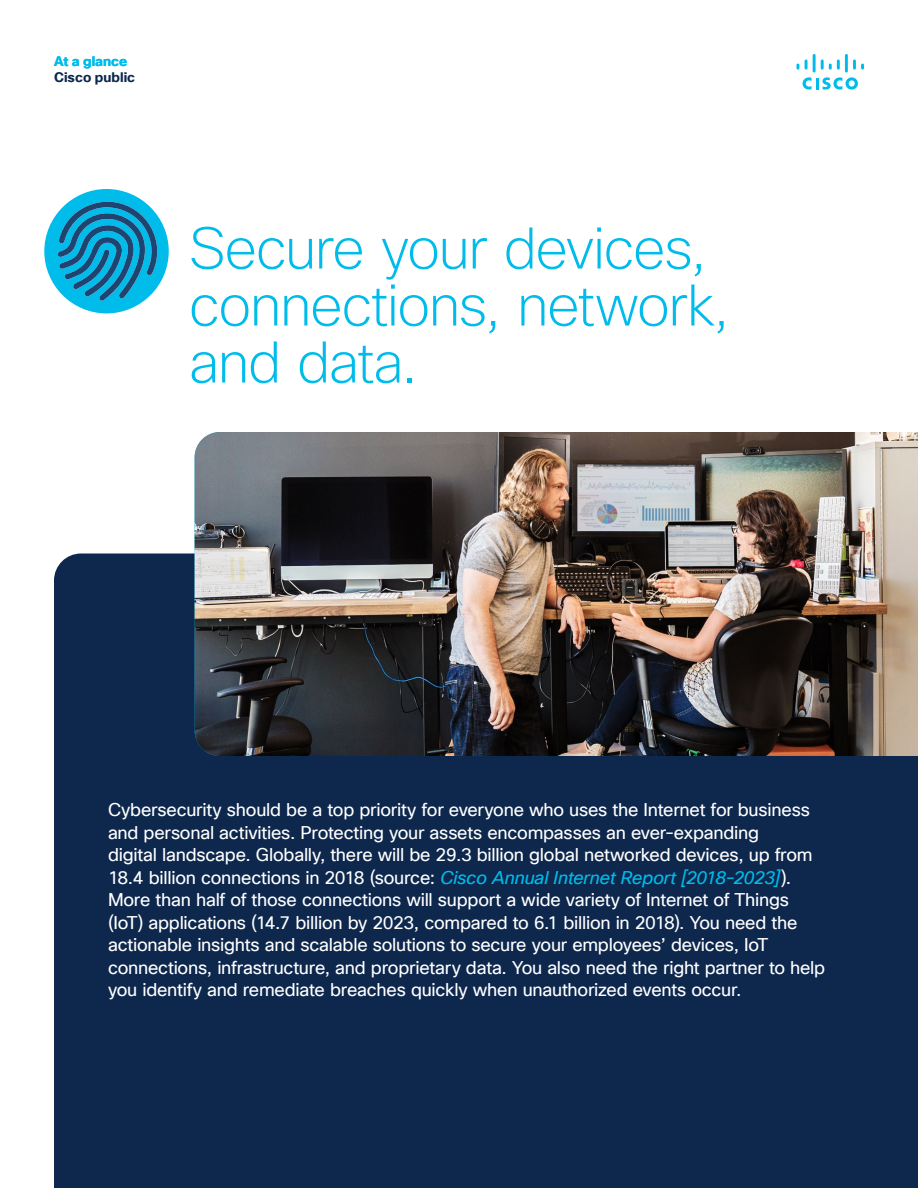
<style>
.page{position:relative;width:918px;height:1188px;background:#fff}
.page>*{position:absolute;margin:0;border:0;box-sizing:border-box;transform-origin:0 0}
.t1{font:200 57px/57px "Cisco Sans TT";letter-spacing:-.025em;color:#00bceb}
.t2{font:18px/22.5px "Cisco Sans TT";letter-spacing:-.015em;color:#fff}
.t3{font:700 13.5px "Cisco Sans TT";color:#0d274d}
.t4{font:700 13.5px "Cisco Sans TT";color:#00bceb}
.s1{font-style:italic;color:#00bceb}
</style>
<div class="page">
<svg style="left:803px;top:77px;width:55px;height:13px"></svg>
<svg style="left:797px;top:64px;width:2px;height:6px"></svg>
<svg style="left:805px;top:60px;width:3px;height:10px"></svg>
<hr style="left:813px;top:54px;width:3px;height:19px;background:#00bceb">
<svg style="left:821px;top:60px;width:19px;height:10px"></svg>
<hr style="left:845px;top:54px;width:3px;height:19px;background:#00bceb">
<svg style="left:853px;top:60px;width:11px;height:10px"></svg>
<div style="left:54px;top:554px;width:864px;height:634px;background:#0d274d"></div>
<img style="left:195px;top:432px;width:723px;height:324px">
<svg style="left:44px;top:189px;width:125px;height:124px"></svg>
<p class="t4" style="left:54px;top:52px;width:75px">At a glance</p>
<p class="t3" style="left:54px;top:69px;width:83px">Cisco public</p>
<h1 class="t1" style="left:189px;top:222px;width:542px">Secure your devices, connections, network, and data.</h1>
<p class="t2" style="left:108px;top:799px;width:719px">Cybersecurity should be a top priority for everyone who uses the Internet for business and personal activities. Protecting your assets encompasses an ever-expanding<br>digital landscape. Globally, there will be 29.3 billion global networked devices, up from 18.4 billion connections in 2018 (source: <span class="s1">Cisco Annual Internet Report [2018-2023]</span>).<br>More than half of those connections will support a wide variety of Internet of Things (IoT) applications (14.7 billion by 2023, compared to 6.1 billion in 2018). You need the actionable insights and scalable solutions to secure your employees’ devices, IoT connections, infrastructure, and proprietary data. You also need the right partner to help you identify and remediate breaches quickly when unauthorized events occur.</p>
</div>
